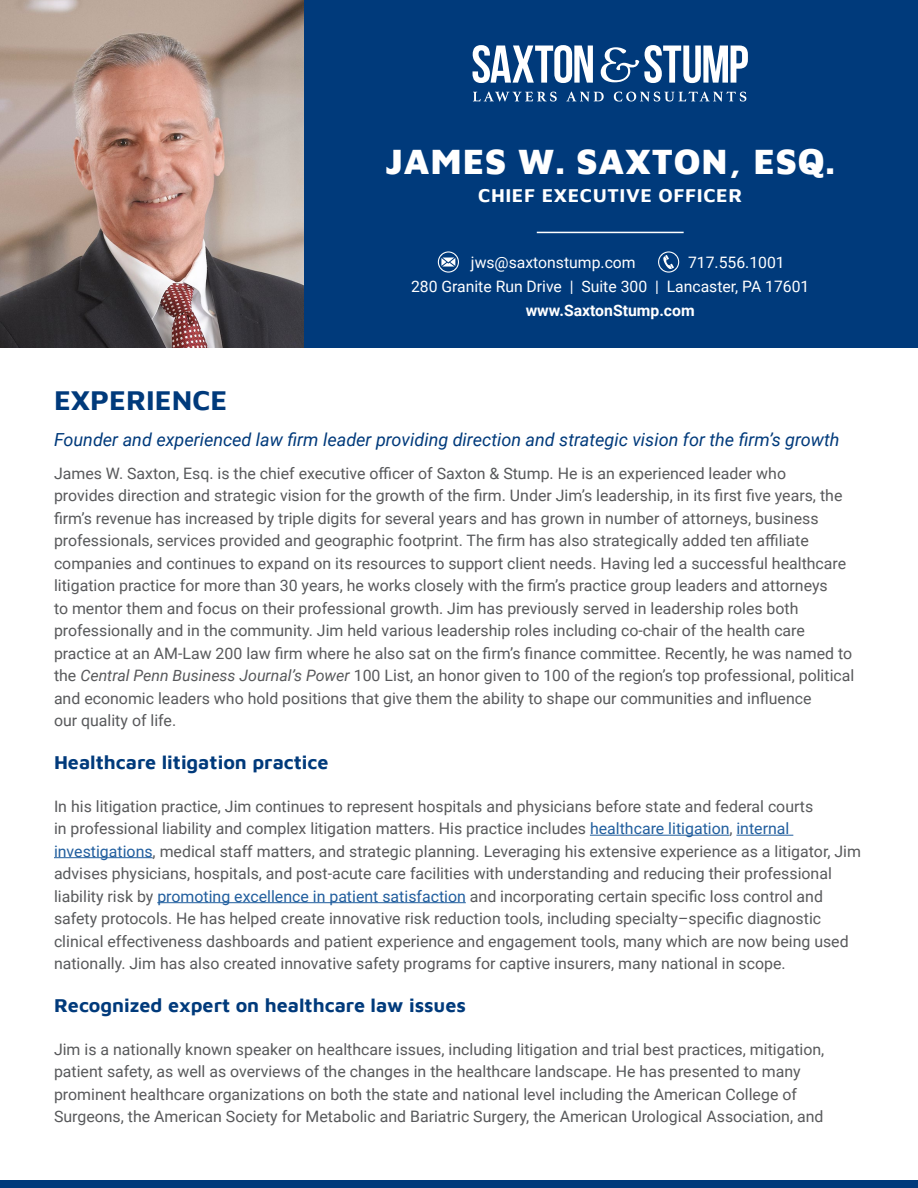
<style>
.page{position:relative;width:918px;height:1188px;background:#fff}
.page>*{position:absolute;margin:0;border:0;box-sizing:border-box;transform-origin:0 0}
.t1{font:900 36px "Maven Pro";letter-spacing:.025em;color:#fff}
.t2{font:700 28.5px "Maven Pro";color:#003a7b}
.t3{font:700 19.5px "Maven Pro";color:#003a7b}
.t4{font:700 19.5px "Maven Pro";letter-spacing:.03em;color:#fff}
.t5{font:italic 18px "Roboto";color:#003a7b}
.t6{font:15.75px/22.5px "Roboto";color:#58595b}
.t7{font:15.75px "Roboto";color:#fff}
.t8{font:700 15.75px "Roboto";color:#fff}
.s1{font-style:italic}
.s2{color:#215e9e}
</style>
<div class="page">
<hr style="left:590px;top:835px;width:139px;height:1px;background:#215e9e">
<hr style="left:736px;top:835px;width:57px;height:1px;background:#215e9e">
<hr style="left:54px;top:857px;width:99px;height:1px;background:#215e9e">
<hr style="left:157px;top:902px;width:309px;height:1px;background:#215e9e">
<div style="left:0;top:1180px;width:918px;height:8px;background:#003a7b"></div>
<div style="left:0;top:0;width:918px;height:348px;background:#003a7b"></div>
<svg style="left:658px;top:251px;width:21px;height:22px"></svg>
<svg style="left:438px;top:251px;width:21px;height:22px"></svg>
<svg style="left:473px;top:45px;width:120px;height:38px"></svg>
<svg style="left:601px;top:45px;width:147px;height:38px"></svg>
<svg style="left:473px;top:92px;width:84px;height:10px"></svg>
<svg style="left:566px;top:92px;width:38px;height:10px"></svg>
<svg style="left:614px;top:92px;width:132px;height:10px"></svg>
<hr style="left:537px;top:232px;width:147px;height:1px;background:#fff">
<img style="left:0;top:0;width:303px;height:348px">
<h1 class="t1" style="left:385px;top:136px;width:451px">JAMES W. SAXTON, ESQ.</h1>
<p class="t4" style="left:478px;top:182px;width:266px">CHIEF EXECUTIVE OFFICER</p>
<p class="t7" style="left:471px;top:251px;width:166px">jws@saxtonstump.com</p>
<p class="t7" style="left:688px;top:252px;width:98px">717.556.1001</p>
<p class="t7" style="left:411px;top:276px;width:400px">280 Granite Run Drive | Suite 300 | Lancaster, PA 17601</p>
<p class="t8" style="left:526px;top:300px;width:170px">www.SaxtonStump.com</p>
<h2 class="t2" style="left:54px;top:380px;width:175px">EXPERIENCE</h2>
<p class="t5" style="left:54px;top:427px;width:787px">Founder and experienced law firm leader providing direction and strategic vision for the firm’s growth</p>
<p class="t6" style="left:54px;top:461px;width:802px">James W. Saxton, Esq. is the chief executive officer of Saxton &amp; Stump. He is an experienced leader who<br>provides direction and strategic vision for the growth of the firm. Under Jim’s leadership, in its first five years, the firm’s revenue has increased by triple digits for several years and has grown in number of attorneys, business professionals, services provided and geographic footprint. The firm has also strategically added ten affiliate companies and continues to expand on its resources to support client needs. Having led a successful healthcare litigation practice for more than 30 years, he works closely with the firm’s practice group leaders and attorneys<br>to mentor them and focus on their professional growth. Jim has previously served in leadership roles both professionally and in the community. Jim held various leadership roles including co-chair of the health care practice at an AM-Law 200 law firm where he also sat on the firm’s finance committee. Recently, he was named to the <span class="s1">Central Penn Business Journal’s Power</span> 100 List, an honor given to 100 of the region’s top professional, political and economic leaders who hold positions that give them the ability to shape our communities and influence<br>our quality of life.</p>
<p class="t3" style="left:54px;top:748px;width:276px">Healthcare litigation practice</p>
<p class="t6" style="left:54px;top:794px;width:809px">In his litigation practice, Jim continues to represent hospitals and physicians before state and federal courts<br>in professional liability and complex litigation matters. His practice includes <span class="s2">healthcare litigation</span>, <span class="s2">internal investigations</span>, medical staff matters, and strategic planning. Leveraging his extensive experience as a litigator, Jim advises physicians, hospitals, and post-acute care facilities with understanding and reducing their professional liability risk by <span class="s2">promoting excellence in patient satisfaction</span> and incorporating certain specific loss control and safety protocols. He has helped create innovative risk reduction tools, including specialty–specific diagnostic clinical effectiveness dashboards and patient experience and engagement tools, many which are now being used nationally. Jim has also created innovative safety programs for captive insurers, many national in scope.</p>
<p class="t3" style="left:54px;top:991px;width:414px">Recognized expert on healthcare law issues</p>
<p class="t6" style="left:54px;top:1037px;width:772px">Jim is a nationally known speaker on healthcare issues, including litigation and trial best practices, mitigation, patient safety, as well as overviews of the changes in the healthcare landscape. He has presented to many prominent healthcare organizations on both the state and national level including the American College of Surgeons, the American Society for Metabolic and Bariatric Surgery, the American Urological Association, and</p>
</div>
